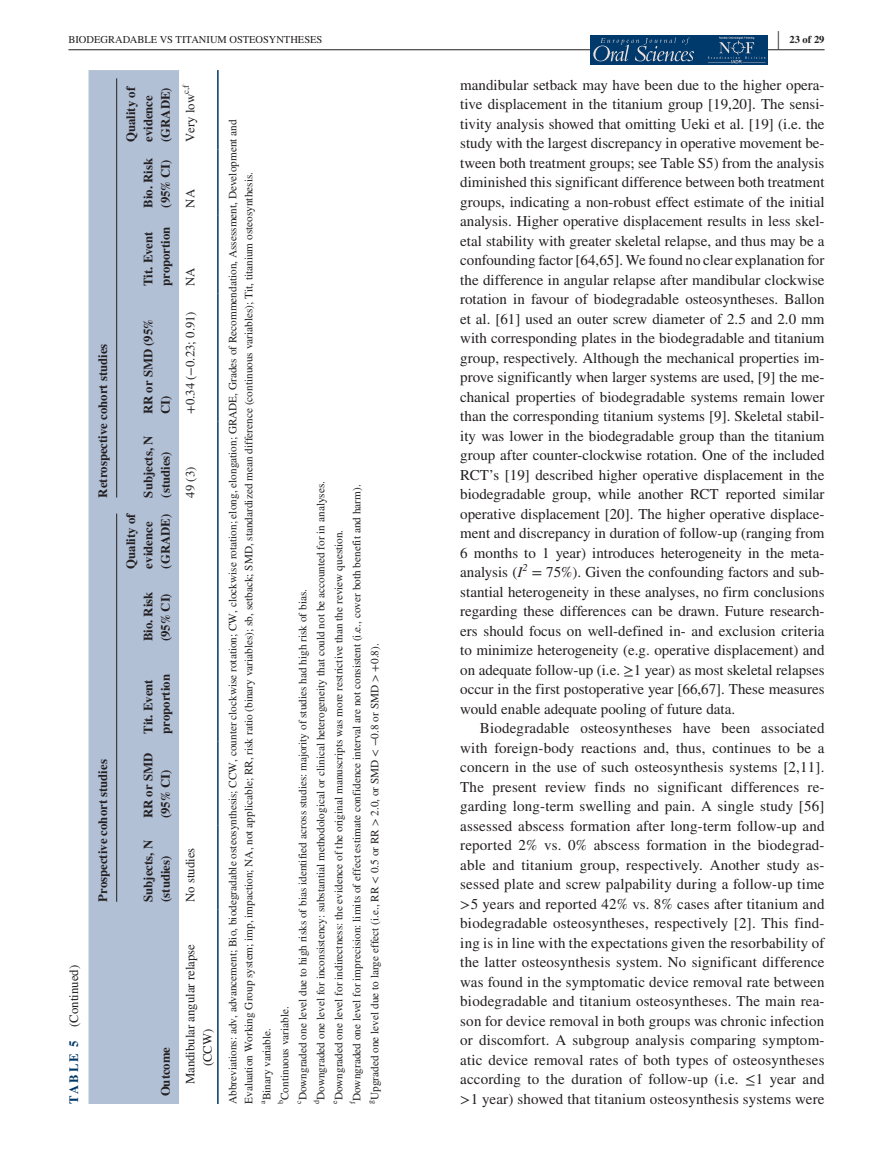
<style>
.page{position:relative;width:893px;height:1174px;background:#fff}
.page>*{position:absolute;margin:0;border:0;box-sizing:border-box;transform-origin:0 0}
.t1{font:700 25.95px "STIX";color:#231f20;scale:.36 1}
.t2{font:15px/19.5px "STIX";color:#231f20;text-align:justify}
.t3{font:700 12.75px/17.2px "STIX";color:#231f20}
.t4{font:12.75px/17.2px "STIX";color:#231f20}
.t5{font:700 12.75px "STIX";letter-spacing:.14em;color:#003867}
.t6{font:11.25px/15.8px "STIX";color:#231f20}
.t7{font:10.5px "STIX";color:#231f20}
.t8{font:700 10.5px "STIX";color:#231f20}
.t9{font:7.8px "STIX";color:#231f20}
.s1{font-style:italic}
</style>
<div class="page">
<hr style="left:68px;top:49px;width:756px;height:1px;background:#231f20">
<div style="left:590px;top:35px;width:178px;height:30px;background:#00396c"></div>
<svg style="left:593px;top:38px;width:101px;height:23px"></svg>
<img style="left:707px;top:36px;width:59px;height:28px">
<div style="left:89px;top:70px;width:90px;height:1034px;background:#b2c0d6"></div>
<hr style="left:217px;top:909px;width:2px;height:195px;background:#003867">
<hr style="left:217px;top:825px;width:2px;height:84px;background:#003867">
<hr style="left:217px;top:741px;width:2px;height:84px;background:#003867">
<hr style="left:217px;top:649px;width:2px;height:92px;background:#003867">
<hr style="left:217px;top:576px;width:2px;height:73px;background:#003867">
<hr style="left:217px;top:505px;width:2px;height:71px;background:#003867">
<hr style="left:217px;top:421px;width:2px;height:84px;background:#003867">
<hr style="left:217px;top:294px;width:2px;height:127px;background:#003867">
<hr style="left:217px;top:215px;width:2px;height:79px;background:#003867">
<hr style="left:217px;top:149px;width:2px;height:66px;background:#003867">
<hr style="left:217px;top:70px;width:2px;height:79px;background:#003867">
<hr style="left:116px;top:513px;width:1px;height:388px;background:#231f20">
<hr style="left:116px;top:78px;width:1px;height:419px;background:#231f20">
<h1 class="t1" style="left:778px;top:24px;width:7px">|</h1>
<p class="t7" style="left:68px;top:32px;width:255px">BIODEGRADABLE VS TITANIUM OSTEOSYNTHESES</p>
<p class="t8" style="left:789px;top:33px;width:36px">23 of 29</p>
<p class="t2" style="left:460px;top:76px;width:366px">mandibular setback may have been due to the higher opera&shy;tive displacement in the titanium group [19,20]. The sensi&shy;tivity analysis showed that omitting Ueki et al. [19] (i.e. the study with the largest discrepancy in operative movement be&shy;tween both treatment groups; see Table S5) from the analysis diminished this significant difference between both treatment groups, indicating a non-robust effect estimate of the initial analysis. Higher operative displacement results in less skel&shy;etal stability with greater skeletal relapse, and thus may be a confounding factor [64,65]. We found no clear explanation for the difference in angular relapse after mandibular clockwise rotation in favour of biodegradable osteosyntheses. Ballon et al. [61] used an outer screw diameter of 2.5 and 2.0 mm with corresponding plates in the biodegradable and titanium group, respectively. Although the mechanical properties im&shy;prove significantly when larger systems are used, [9] the me&shy;chanical properties of biodegradable systems remain lower than the corresponding titanium systems [9]. Skeletal stabil&shy;ity was lower in the biodegradable group than the titanium group after counter-clockwise rotation. One of the included RCT’s [19] described higher operative displacement in the biodegradable group, while another RCT reported similar operative displacement [20]. The higher operative displace&shy;ment and discrepancy in duration of follow-up (ranging from 6 months to 1 year) introduces heterogeneity in the meta&shy;analysis (<span class="s1">I</span><sup>2</sup> = 75%). Given the confounding factors and sub&shy;stantial heterogeneity in these analyses, no firm conclusions regarding these differences can be drawn. Future research&shy;ers should focus on well-defined in- and exclusion criteria to minimize heterogeneity (e.g. operative displacement) and on adequate follow-up (i.e. ≥1 year) as most skeletal relapses occur in the first postoperative year [66,67]. These measures would enable adequate pooling of future data.</p>
<p class="t2" style="left:460px;top:719px;width:366px;text-indent:20px">Biodegradable osteosyntheses have been associated with foreign-body reactions and, thus, continues to be a concern in the use of such osteosynthesis systems [2,11].<br>The present review finds no significant differences re&shy;garding long-term swelling and pain. A single study [56] assessed abscess formation after long-term follow-up and reported 2% vs. 0% abscess formation in the biodegrad&shy;able and titanium group, respectively. Another study as&shy;sessed plate and screw palpability during a follow-up time &gt;5 years and reported 42% vs. 8% cases after titanium and biodegradable osteosyntheses, respectively [2]. This find&shy;ing is in line with the expectations given the resorbability of the latter osteosynthesis system. No significant difference was found in the symptomatic device removal rate between biodegradable and titanium osteosyntheses. The main rea&shy;son for device removal in both groups was chronic infection or discomfort. A subgroup analysis comparing symptom&shy;atic device removal rates of both types of osteosyntheses according to the duration of follow-up (i.e. ≤1 year and &gt;1 year) showed that titanium osteosynthesis systems were</p>
<p class="t4" style="left:183px;top:142px;width:59px;rotate:-90deg">Very low<sup>c,f</sup></p>
<p class="t3" style="left:122px;top:142px;width:57px;rotate:-90deg">Quality of evidence (GRADE)</p>
<p class="t6" style="left:226px;top:1104px;width:985px;rotate:-90deg">Abbreviations: adv, advancement; Bio, biodegradable osteosynthesis; CCW, counter clockwise rotation; CW, clockwise rotation; elong, elongation; GRADE, Grades of Recommendation, Assessment, Development and<br>Evaluation Working Group system; imp, impaction; NA, not applicable; RR, risk ratio (binary variables); sb, setback; SMD, standardized mean difference (continuous variables); Tit, titanium osteosynthesis.</p>
<p class="t3" style="left:140px;top:208px;width:51px;rotate:-90deg">Bio. Risk (95% CI)</p>
<p class="t4" style="left:183px;top:208px;width:20px;rotate:-90deg">NA</p>
<p class="t3" style="left:140px;top:286px;width:61px;rotate:-90deg">Tit. Event proportion</p>
<p class="t4" style="left:183px;top:286px;width:20px;rotate:-90deg">NA</p>
<p class="t4" style="left:183px;top:414px;width:104px;rotate:-90deg">+0.34 (−0.23; 0.91)</p>
<p class="t3" style="left:140px;top:414px;width:96px;rotate:-90deg">RR or SMD (95%<br>CI)</p>
<p class="t3" style="left:94px;top:497px;width:155px;rotate:-90deg">Retrospective cohort studies</p>
<p class="t3" style="left:140px;top:497px;width:63px;rotate:-90deg">Subjects, N (studies)</p>
<p class="t4" style="left:183px;top:497px;width:32px;rotate:-90deg">49 (3)</p>
<p class="t6" style="left:313px;top:1100px;width:620px;rotate:-90deg">Downgraded one level for inconsistency: substantial methodological or clinical heterogeneity that could not be accounted for in analyses.</p>
<p class="t6" style="left:349px;top:1101px;width:618px;rotate:-90deg">Downgraded one level for imprecision: limits of effect estimate confidence interval are not consistent (i.e., cover both benefit and harm).</p>
<p class="t3" style="left:122px;top:568px;width:57px;rotate:-90deg">Quality of evidence (GRADE)</p>
<p class="t6" style="left:331px;top:1100px;width:572px;rotate:-90deg">Downgraded one level for indirectness: the evidence of the original manuscripts was more restrictive than the review question.</p>
<p class="t6" style="left:295px;top:1100px;width:513px;rotate:-90deg">Downgraded one level due to high risks of bias identified across studies: majority of studies had high risk of bias.</p>
<p class="t3" style="left:140px;top:641px;width:51px;rotate:-90deg">Bio. Risk (95% CI)</p>
<p class="t6" style="left:367px;top:1100px;width:458px;rotate:-90deg">Upgraded one level due to large effect (i.e., RR &lt; 0.5 or RR &gt; 2.0, or SMD &lt; −0.8 or SMD &gt; +0.8).</p>
<p class="t3" style="left:140px;top:734px;width:61px;rotate:-90deg">Tit. Event proportion</p>
<p class="t3" style="left:140px;top:818px;width:67px;rotate:-90deg">RR or SMD (95% CI)</p>
<p class="t3" style="left:94px;top:901px;width:144px;rotate:-90deg">Prospective cohort studies</p>
<p class="t3" style="left:140px;top:901px;width:63px;rotate:-90deg">Subjects, N (studies)</p>
<p class="t4" style="left:183px;top:901px;width:56px;rotate:-90deg">No studies</p>
<p class="t4" style="left:183px;top:1066px;width:124px;text-indent:-18px;rotate:-90deg">Mandibular angular relapse (CCW)</p>
<p class="t4" style="left:66px;top:1026px;width:63px;rotate:-90deg">(Continued)</p>
<p class="t6" style="left:277px;top:1100px;width:95px;rotate:-90deg">Continuous variable.</p>
<p class="t6" style="left:259px;top:1100px;width:74px;rotate:-90deg">Binary variable.</p>
<p class="t5" style="left:66px;top:1104px;width:65px;rotate:-90deg">TABLE 5</p>
<p class="t3" style="left:157px;top:1096px;width:51px;rotate:-90deg">Outcome</p>
<p class="t9" style="left:311px;top:1104px;width:5px;rotate:-90deg">d</p>
<p class="t9" style="left:365px;top:1104px;width:5px;rotate:-90deg">g</p>
<p class="t9" style="left:275px;top:1104px;width:5px;rotate:-90deg">b</p>
<p class="t9" style="left:257px;top:1104px;width:5px;rotate:-90deg">a</p>
<p class="t9" style="left:329px;top:1104px;width:5px;rotate:-90deg">e</p>
<p class="t9" style="left:293px;top:1104px;width:5px;rotate:-90deg">c</p>
<p class="t9" style="left:347px;top:1104px;width:5px;rotate:-90deg">f</p>
</div>
